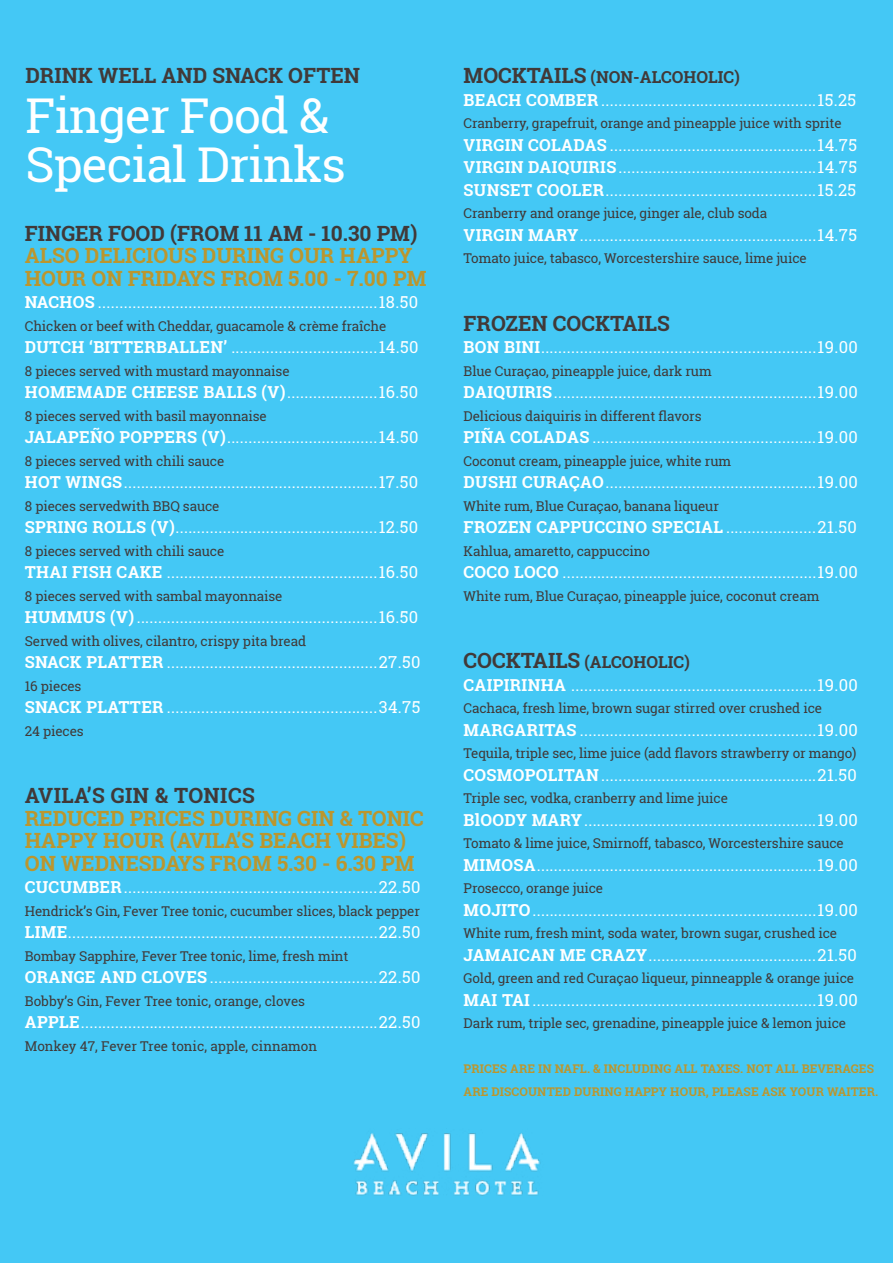
<style>
.page{position:relative;width:893px;height:1263px;background:#44c8f5}
.page>*{position:absolute;margin:0;border:0;box-sizing:border-box;transform-origin:0 0}
.t1{font:48px/49.5px "Roboto Slab";letter-spacing:-.02em;color:#fff}
.t2{font:700 21px/22.5px "Roboto Slab";color:#bb962e}
.t3{font:700 21px "Roboto Slab";color:#413938}
.t4{font:700 21px "Roboto Slab";letter-spacing:.02em;color:#413938}
.t5{font:16.5px/22.5px "Roboto Slab";letter-spacing:.02em;color:#fff}
.t6{font:13.5px "Roboto Slab";letter-spacing:-.01em;color:#413938}
.t7{font:700 12px/22.5px "Roboto Slab";letter-spacing:.01em;color:#bb962e}
.s1{font-weight:700}
.s2{font-weight:700;font-size:21px;color:#413938}
.s3{font-weight:700;color:#413938}
</style>
<div class="page">
<img style="left:353px;top:1133px;width:188px;height:62px">
<p class="t3" style="left:26px;top:61px;width:336px">DRINK WELL AND SNACK OFTEN</p>
<h1 class="t1" style="left:26px;top:90px;width:322px">Finger Food &amp;<br>Special Drinks</h1>
<p class="t3" style="left:25px;top:219px;width:394px">FINGER FOOD (FROM 11 AM - 10.30 PM)</p>
<p class="t2" style="left:25px;top:244px;width:403px">ALSO DELICIOUS DURING OUR HAPPY<br>HOUR ON FRIDAYS FROM 5.00 - 7.00 PM</p>
<p class="t5" style="left:25px;top:291px;width:395px"><span class="s1">NACHOS</span> .................................................................18.50</p>
<p class="t6" style="left:25px;top:317px;width:363px">Chicken or beef with Cheddar, guacamole &amp; crème fraîche</p>
<p class="t5" style="left:25px;top:336px;width:395px"><span class="s1">DUTCH ‘BITTERBALLEN’</span> ..................................14.50</p>
<p class="t6" style="left:25px;top:362px;width:266px">8 pieces served with mustard mayonnaise</p>
<p class="t5" style="left:25px;top:381px;width:395px"><span class="s1">HOMEMADE CHEESE BALLS (V)</span>.....................16.50</p>
<p class="t6" style="left:25px;top:407px;width:244px">8 pieces served with basil mayonnaise</p>
<p class="t5" style="left:25px;top:426px;width:395px"><span class="s1">JALAPEÑO POPPERS (V)</span>...................................14.50</p>
<p class="t6" style="left:25px;top:452px;width:201px">8 pieces served with chili sauce</p>
<p class="t5" style="left:25px;top:471px;width:395px"><span class="s1">HOT WINGS</span>...........................................................17.50</p>
<p class="t6" style="left:25px;top:497px;width:196px">8 pieces servedwith BBQ sauce</p>
<p class="t5" style="left:25px;top:516px;width:395px"><span class="s1">SPRING ROLLS (V)</span>...............................................12.50</p>
<p class="t6" style="left:25px;top:542px;width:201px">8 pieces served with chili sauce</p>
<p class="t5" style="left:25px;top:561px;width:395px"><span class="s1">THAI FISH CAKE</span> .................................................16.50</p>
<p class="t6" style="left:25px;top:587px;width:259px">8 pieces served with sambal mayonnaise</p>
<p class="t5" style="left:25px;top:606px;width:395px"><span class="s1">HUMMUS (V)</span>........................................................16.50</p>
<p class="t6" style="left:25px;top:632px;width:283px">Served with olives, cilantro, crispy pita bread</p>
<p class="t5" style="left:25px;top:651px;width:397px"><span class="s1">SNACK PLATTER</span> .................................................27.50</p>
<p class="t6" style="left:25px;top:677px;width:58px">16 pieces</p>
<p class="t5" style="left:25px;top:696px;width:397px"><span class="s1">SNACK PLATTER</span> .................................................34.75</p>
<p class="t6" style="left:25px;top:722px;width:60px">24 pieces</p>
<p class="t4" style="left:25px;top:781px;width:231px">AVILA’S GIN &amp; TONICS</p>
<p class="t2" style="left:25px;top:807px;width:400px">REDUCED PRICES DURING GIN &amp; TONIC<br>HAPPY HOUR (AVILA’S BEACH VIBES)<br>ON WEDNESDAYS FROM 5.30 - 6.30 PM</p>
<p class="t5" style="left:25px;top:876px;width:397px"><span class="s1">CUCUMBER</span>...........................................................22.50</p>
<p class="t6" style="left:25px;top:902px;width:397px">Hendrick’s Gin, Fever Tree tonic, cucumber slices, black pepper</p>
<p class="t5" style="left:25px;top:921px;width:397px"><span class="s1">LIME</span>........................................................................22.50</p>
<p class="t6" style="left:25px;top:947px;width:325px">Bombay Sapphire, Fever Tree tonic, lime, fresh mint</p>
<p class="t5" style="left:25px;top:966px;width:397px"><span class="s1">ORANGE AND CLOVES</span> .......................................22.50</p>
<p class="t6" style="left:25px;top:992px;width:282px">Bobby’s Gin, Fever Tree tonic, orange, cloves</p>
<p class="t5" style="left:25px;top:1011px;width:397px"><span class="s1">APPLE</span>.....................................................................22.50</p>
<p class="t6" style="left:25px;top:1037px;width:294px">Monkey 47, Fever Tree tonic, apple, cinnamon</p>
<p class="t5" style="left:464px;top:66px;width:394px"><span class="s2">MOCKTAILS</span> <span class="s3">(NON-ALCOHOLIC)<br></span><span class="s1">BEACH COMBER</span> ..................................................15.25</p>
<p class="t6" style="left:464px;top:114px;width:380px">Cranberry, grapefruit, orange and pineapple juice with sprite</p>
<p class="t5" style="left:464px;top:133px;width:395px;text-align:justify"><span class="s1">VIRGIN COLADAS</span> ................................................14.75<br><span class="s1">VIRGIN DAIQUIRIS</span>..............................................14.75<br><span class="s1">SUNSET COOLER</span>.................................................15.25</p>
<p class="t6" style="left:464px;top:204px;width:305px">Cranberry and orange juice, ginger ale, club soda</p>
<p class="t5" style="left:464px;top:223px;width:395px"><span class="s1">VIRGIN MARY</span>.......................................................14.75</p>
<p class="t6" style="left:464px;top:249px;width:345px">Tomato juice, tabasco, Worcestershire sauce, lime juice</p>
<p class="t3" style="left:464px;top:309px;width:208px">FROZEN COCKTAILS</p>
<p class="t5" style="left:464px;top:336px;width:396px"><span class="s1">BON BINI</span>................................................................19.00</p>
<p class="t6" style="left:464px;top:362px;width:250px">Blue Curaçao, pineapple juice, dark rum</p>
<p class="t5" style="left:464px;top:381px;width:396px"><span class="s1">DAIQUIRIS</span>.............................................................19.00</p>
<p class="t6" style="left:464px;top:407px;width:240px">Delicious daiquiris in different flavors</p>
<p class="t5" style="left:464px;top:426px;width:396px"><span class="s1">PIÑA COLADAS</span> ....................................................19.00</p>
<p class="t6" style="left:464px;top:452px;width:269px">Coconut cream, pineapple juice, white rum</p>
<p class="t5" style="left:464px;top:471px;width:396px"><span class="s1">DUSHI CURAÇAO</span>.................................................19.00</p>
<p class="t6" style="left:464px;top:497px;width:257px">White rum, Blue Curaçao, banana liqueur</p>
<p class="t5" style="left:464px;top:516px;width:395px"><span class="s1">FROZEN CAPPUCCINO SPECIAL</span> .....................21.50</p>
<p class="t6" style="left:464px;top:542px;width:188px">Kahlua, amaretto, cappuccino</p>
<p class="t5" style="left:464px;top:561px;width:396px"><span class="s1">COCO LOCO</span> ...........................................................19.00</p>
<p class="t6" style="left:464px;top:587px;width:357px">White rum, Blue Curaçao, pineapple juice, coconut cream</p>
<p class="t5" style="left:464px;top:651px;width:396px"><span class="s2">COCKTAILS</span> <span class="s3">(ALCOHOLIC)<br></span><span class="s1">CAIPIRINHA</span> .........................................................19.00</p>
<p class="t6" style="left:464px;top:699px;width:360px">Cachaca, fresh lime, brown sugar stirred over crushed ice</p>
<p class="t5" style="left:464px;top:718px;width:396px"><span class="s1">MARGARITAS</span> .......................................................19.00</p>
<p class="t6" style="left:464px;top:744px;width:394px">Tequila, triple sec, lime juice (add flavors strawberry or mango)</p>
<p class="t5" style="left:464px;top:763px;width:395px"><span class="s1">COSMOPOLITAN</span>..................................................21.50</p>
<p class="t6" style="left:464px;top:789px;width:266px">Triple sec, vodka, cranberry and lime juice</p>
<p class="t5" style="left:464px;top:808px;width:396px"><span class="s1">BlOODY MARY</span>......................................................19.00</p>
<p class="t6" style="left:464px;top:834px;width:382px">Tomato &amp; lime juice, Smirnoff, tabasco, Worcestershire sauce</p>
<p class="t5" style="left:464px;top:853px;width:396px"><span class="s1">MIMOSA</span>.................................................................19.00</p>
<p class="t6" style="left:464px;top:879px;width:141px">Prosecco, orange juice</p>
<p class="t5" style="left:464px;top:898px;width:396px"><span class="s1">MOJITO</span>..................................................................19.00</p>
<p class="t6" style="left:464px;top:924px;width:375px">White rum, fresh mint, soda water, brown sugar, crushed ice</p>
<p class="t5" style="left:464px;top:943px;width:395px"><span class="s1">JAMAICAN ME CRAZY</span>.......................................21.50</p>
<p class="t6" style="left:464px;top:969px;width:392px">Gold, green and red Curaçao liqueur, pinneapple &amp; orange juice</p>
<p class="t5" style="left:464px;top:988px;width:396px"><span class="s1">MAI TAI</span>..................................................................19.00</p>
<p class="t6" style="left:464px;top:1014px;width:384px">Dark rum, triple sec, grenadine, pineapple juice &amp; lemon juice</p>
<p class="t7" style="left:464px;top:1058px;width:416px">PRICES ARE IN NAFL. &amp; INCLUDING ALL TAXES. NOT ALL BEVERAGES<br>ARE DISCOUNTED DURING HAPPY HOUR, PLEASE ASK YOUR WAITER.</p>
</div>
